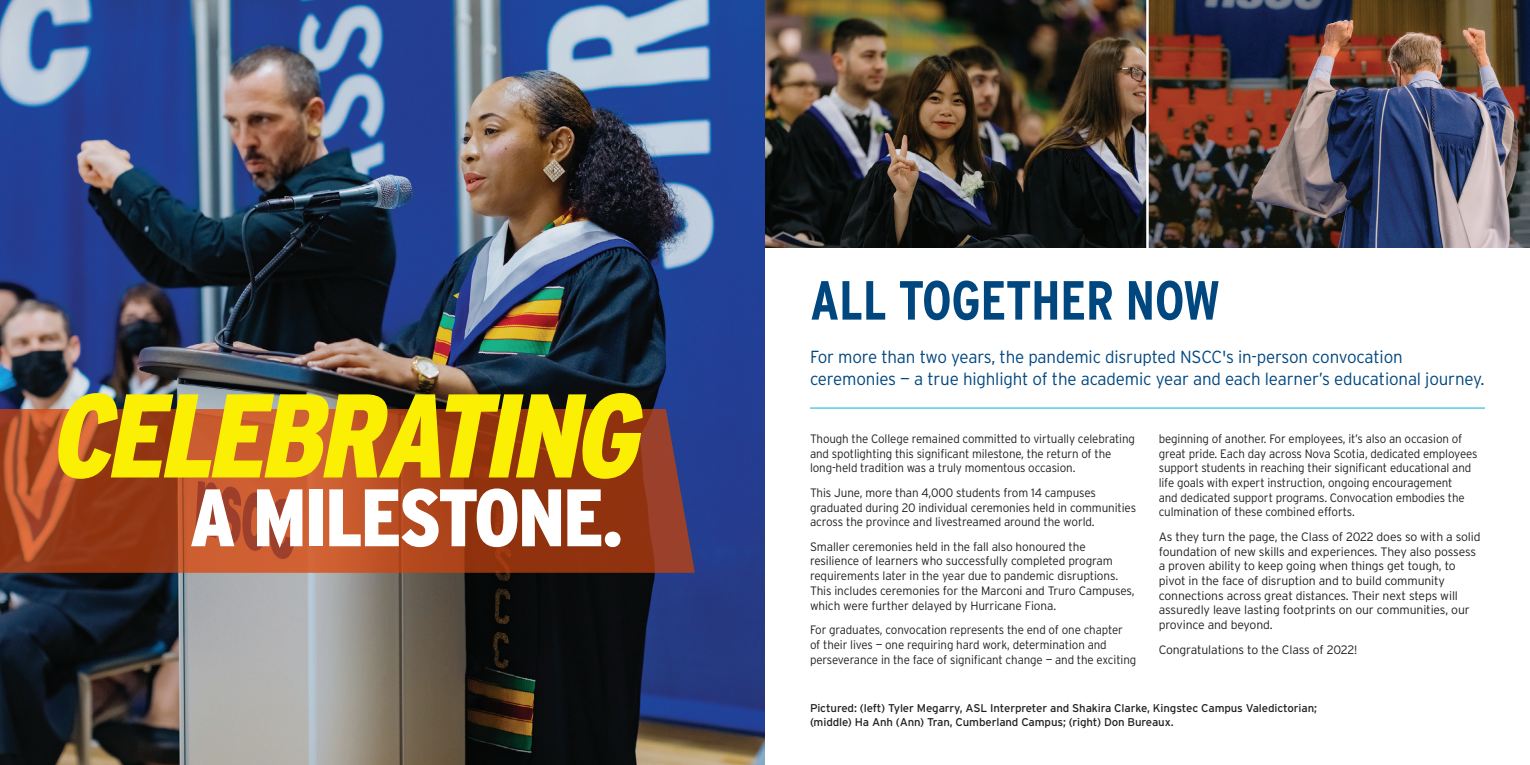
<style>
.page{position:relative;width:1530px;height:765px;background:#fff}
.page>*{position:absolute;margin:0;border:0;box-sizing:border-box;transform-origin:0 0}
.t1{font:italic 900 condensed 118.75px "Interstate";color:#fbef04}
.t2{font:900 condensed 81.25px "Interstate";letter-spacing:-.025em;color:#fff}
.t3{font:700 condensed 55px "Interstate";letter-spacing:-.01em;color:#00477f}
.t4{font:300 17.5px/22.5px "Interstate";letter-spacing:-.01em;color:#00477f}
.t5{font:300 12.25px/14.6px "Interstate";letter-spacing:-.01em;color:#231f20;scale:.95 1}
.t6{font:300 12.25px/14.6px "Interstate";letter-spacing:-.01em;color:#231f20}
.t7{font:300 12.25px/14.6px "Interstate";letter-spacing:-.01em;color:#231f20;scale:.96 1}
.t8{font:11.25px/13.8px "Interstate";letter-spacing:-.01em;color:#231f20}
</style>
<div class="page">
<img style="left:0;top:0;width:765px;height:765px">
<svg style="left:0;top:409px;width:695px;height:164px"></svg>
<img style="left:766px;top:0;width:764px;height:248px">
<img style="left:765px;top:0;width:1px;height:765px">
<hr style="left:1146px;top:0;width:3px;height:259px;background:#fff">
<hr style="left:810px;top:408px;width:675px;height:1px;background:#00b3dc">
<p class="t1" style="left:49px;top:363px;width:616px">CELEBRATING</p>
<p class="t2" style="left:190px;top:468px;width:435px">A MILESTONE.</p>
<p class="t3" style="left:810px;top:267px;width:411px">ALL TOGETHER NOW</p>
<p class="t4" style="left:810px;top:345px;width:676px">For more than two years, the pandemic disrupted NSCC's in-person convocation ceremonies — a true highlight of the academic year and each learner’s educational journey.</p>
<p class="t5" style="left:810px;top:431px;width:344px">Though the College remained committed to virtually celebrating and spotlighting this significant milestone, the return of the long-held tradition was a truly momentous occasion.</p>
<p class="t7" style="left:810px;top:485px;width:341px">This June, more than 4,000 students from 14 campuses graduated during 20 individual ceremonies held in communities across the province and livestreamed around the world.</p>
<p class="t6" style="left:810px;top:539px;width:326px">Smaller ceremonies held in the fall also honoured the resilience of learners who successfully completed program requirements later in the year due to pandemic disruptions.<br>This includes ceremonies for the Marconi and Truro Campuses, which were further delayed by Hurricane Fiona.</p>
<p class="t5" style="left:810px;top:622px;width:345px">For graduates, convocation represents the end of one chapter of their lives — one requiring hard work, determination and perseverance in the face of significant change — and the exciting</p>
<p class="t5" style="left:1159px;top:431px;width:337px">beginning of another. For employees, it’s also an occasion of great pride. Each day across Nova Scotia, dedicated employees support students in reaching their significant educational and life goals with expert instruction, ongoing encouragement<br>and dedicated support programs. Convocation embodies the culmination of these combined efforts.</p>
<p class="t6" style="left:1159px;top:529px;width:323px">As they turn the page, the Class of 2022 does so with a solid foundation of new skills and experiences. They also possess a proven ability to keep going when things get tough, to pivot in the face of disruption and to build community connections across great distances. Their next steps will assuredly leave lasting footprints on our communities, our province and beyond.</p>
<p class="t6" style="left:1159px;top:642px;width:200px">Congratulations to the Class of 2022!</p>
<p class="t8" style="left:810px;top:701px;width:509px">Pictured: (left) Tyler Megarry, ASL Interpreter and Shakira Clarke, Kingstec Campus Valedictorian; (middle) Ha Anh (Ann) Tran, Cumberland Campus; (right) Don Bureaux.</p>
</div>
